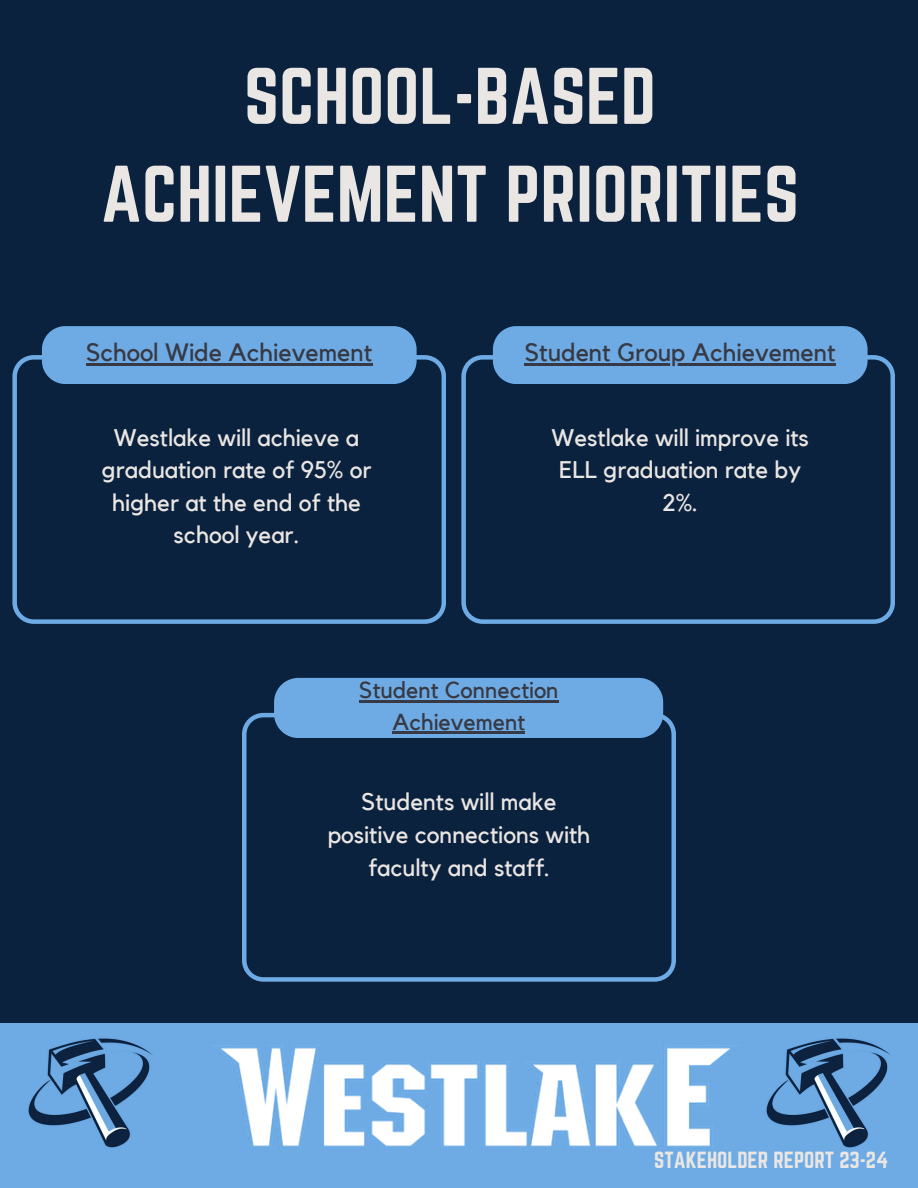
<style>
.page{position:relative;width:918px;height:1188px;background:#0b223f}
.page>*{position:absolute;margin:0;border:0;box-sizing:border-box;transform-origin:0 0}
.t1{font:70.05px/97.8px "Norwester";color:#eae6e3;text-align:center}
.t2{font:25.05px "Kollektif";color:#373944}
.t3{font:24px/32.7px "Kollektif";color:#eae6e3;text-align:center}
.t4{font:23.1px/31.5px "Kollektif";color:#373944;text-align:center}
.t5{font:20.4px "Norwester";color:#eae6e3}
</style>
<div class="page">
<svg style="left:461px;top:355px;width:434px;height:269px"></svg>
<svg style="left:242px;top:713px;width:434px;height:269px"></svg>
<div style="left:0;top:1023px;width:918px;height:165px;background:#6eabe4"></div>
<svg style="left:12px;top:355px;width:434px;height:269px"></svg>
<div style="left:42px;top:326px;width:374px;height:57px;background:#6eabe4"></div>
<div style="left:493px;top:326px;width:374px;height:57px;background:#6eabe4"></div>
<div style="left:274px;top:678px;width:389px;height:60px;background:#6eabe4"></div>
<img style="left:28px;top:1038px;width:124px;height:110px">
<img style="left:766px;top:1038px;width:124px;height:110px">
<img style="left:212px;top:1045px;width:527px;height:103px">
<hr style="left:86px;top:364px;width:286px;height:2px;background:#373944">
<hr style="left:525px;top:364px;width:311px;height:2px;background:#373944">
<hr style="left:359px;top:700px;width:200px;height:3px;background:#373944">
<hr style="left:393px;top:732px;width:132px;height:2px;background:#373944">
<h2 class="t1" style="left:101px;top:47px;width:700px">SCHOOL-BASED<br>ACHIEVEMENT PRIORITIES</h2>
<h2 class="t2" style="left:86px;top:341px;width:288px">School Wide Achievement</h2>
<p class="t3" style="left:102px;top:422px;width:271px">Westlake will achieve a graduation rate of 95% or higher at the end of the school year.</p>
<h2 class="t2" style="left:525px;top:341px;width:313px">Student Group Achievement</h2>
<p class="t3" style="left:552px;top:422px;width:259px">Westlake will improve its<br>ELL graduation rate by<br>2%.</p>
<h2 class="t4" style="left:359px;top:675px;width:201px">Student Connection<br>Achievement</h2>
<h2 class="t3" style="left:328px;top:787px;width:264px">Students will make positive connections with faculty and staff.</h2>
<p class="t5" style="left:654px;top:1148px;width:236px">STAKEHOLDER REPORT 23-24</p>
</div>
